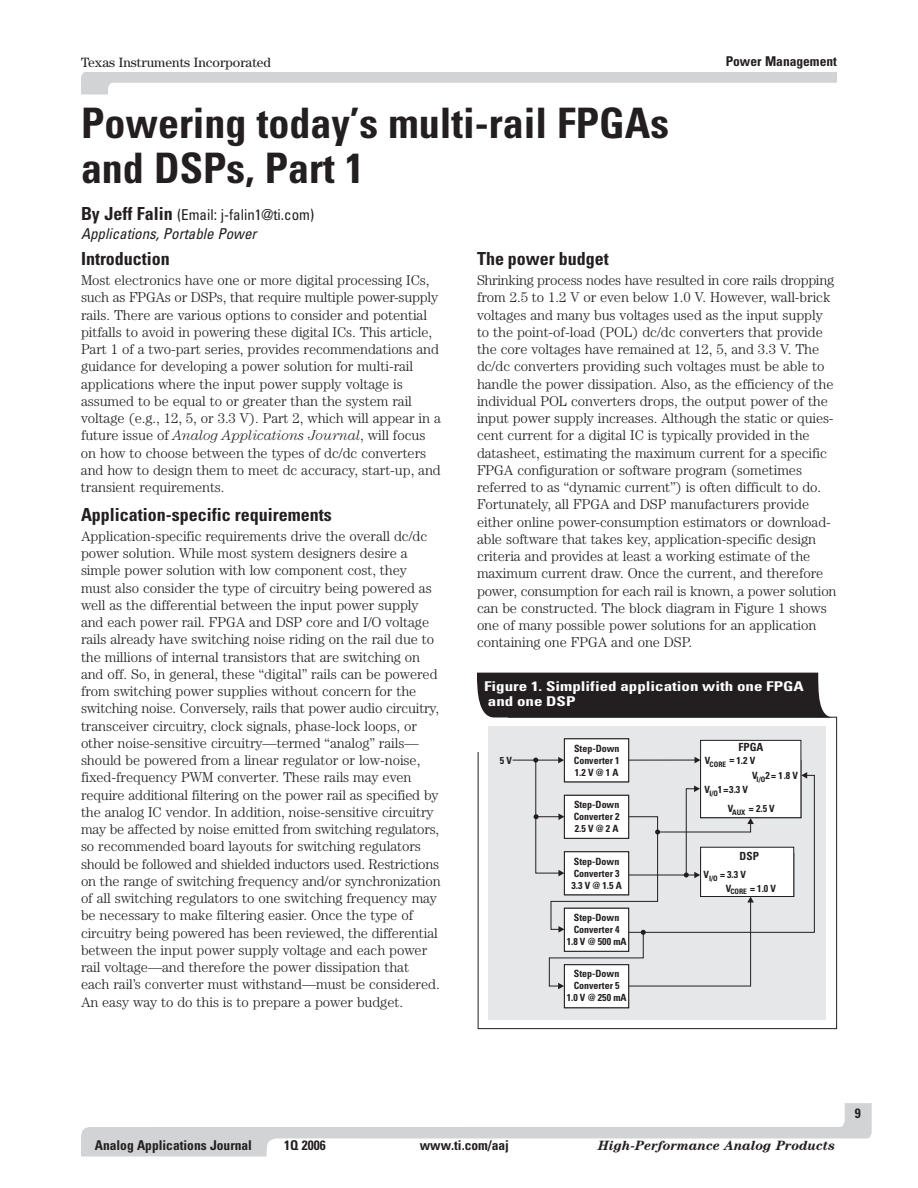
<style>
.page{position:relative;width:918px;height:1188px;background:#fff}
.page>*{position:absolute;margin:0;border:0;box-sizing:border-box;transform-origin:0 0}
.t1{font:700 condensed 42px/45px "Univers";color:#231f20}
.t2{font:700 condensed 18px "Univers";color:#231f20}
.t3{font:italic condensed 15px/19.5px "Univers";color:#231f20}
.t4{font:300 14.25px/17.2px "Century";letter-spacing:-.005em;color:#231f20}
.t5{font:700 condensed 13.5px "Univers";color:#231f20}
.t6{font:700 condensed 13.5px/15px "Univers";color:#fff;scale:1.26 1}
.t7{font:italic 700 13.5px "Century";color:#231f20}
.t8{font:13.5px "Century";color:#231f20}
.t9{font:700 condensed 11.25px "Univers";color:#231f20}
.t10{font:700 condensed 9.9px/12.1px "Univers";color:#231f20;text-align:justify}
.t11{font:700 condensed 7.5px "Univers";color:#231f20}
.s1{font-weight:700;font-style:normal;font-size:18px}
.s2{font-style:normal}
.s3{font-style:italic}
</style>
<div class="page">
<svg style="left:81px;top:72px;width:756px;height:22px"></svg>
<svg style="left:81px;top:1103px;width:791px;height:53px"></svg>
<div style="left:283px;top:1139px;width:554px;height:17px;background:#fff"></div>
<div style="left:488px;top:726px;width:338px;height:294px;background:#e6e7e8"></div>
<div style="left:564px;top:738px;width:65px;height:44px;background:#fff;border:1px solid #231f20"></div>
<div style="left:564px;top:964px;width:65px;height:44px;background:#fff;border:1px solid #231f20"></div>
<div style="left:700px;top:740px;width:101px;height:78px;background:#fff;border:1px solid #231f20"></div>
<hr style="left:513px;top:760px;width:46px;height:1px;background:#231f20">
<svg style="left:533px;top:757px;width:282px;height:232px"></svg>
<div style="left:477px;top:673px;width:357px;height:45px;background:#231f20"></div>
<p class="t8" style="left:81px;top:57px;width:192px">Texas Instruments Incorporated</p>
<p class="t5" style="left:726px;top:56px;width:113px">Power Management</p>
<h1 class="t1" style="left:81px;top:105px;width:590px">Powering today’s multi-rail FPGAs and DSPs, Part 1</h1>
<p class="t3" style="left:81px;top:206px;width:235px"><span class="s1">By Jeff Falin</span> <span class="s2">(Email: j-falin1@ti.com)<br></span>Applications,Portable Power</p>
<p class="t2" style="left:81px;top:252px;width:90px">Introduction</p>
<p class="t4" style="left:81px;top:273px;width:361px">Most electronics have one or more digital processing ICs, such as FPGAs or DSPs, that require multiple power-supply rails. There are various options to consider and potential pitfalls to avoid in powering these digital ICs. This article, Part 1 of a two-part series, provides recommendations and guidance for developing a power solution for multi-rail applications where the input power supply voltage is assumed to be equal to or greater than the system rail voltage (e.g., 12, 5, or 3.3 V). Part 2, which will appear in a future issue of <span class="s3">Analog Applications Journal</span>, will focus on how to choose between the types of dc/dc converters and how to design them to meet dc accuracy, start-up, and transient requirements.</p>
<p class="t2" style="left:81px;top:508px;width:252px">Application-specific requirements</p>
<p class="t4" style="left:81px;top:529px;width:361px">Application-specific requirements drive the overall dc/dc power solution. While most system designers desire a simple power solution with low component cost, they must also consider the type of circuitry being powered as well as the differential between the input power supply and each power rail. FPGA and DSP core and I/O voltage rails already have switching noise riding on the rail due to the millions of internal transistors that are switching on and off. So, in general, these “digital” rails can be powered from switching power supplies without concern for the switching noise. Conversely, rails that power audio circuitry, transceiver circuitry, clock signals, phase-lock loops, or other noise-sensitive circuitry—termed “analog” rails— should be powered from a linear regulator or low-noise, fixed-frequency PWM converter. These rails may even require additional filtering on the power rail as specified by the analog IC vendor. In addition, noise-sensitive circuitry may be affected by noise emitted from switching regulators, so recommended board layouts for switching regulators should be followed and shielded inductors used. Restrictions on the range of switching frequency and/or synchronization of all switching regulators to one switching frequency may be necessary to make filtering easier. Once the type of circuitry being powered has been reviewed, the differential between the input power supply voltage and each power rail voltage—and therefore the power dissipation that each rail’s converter must withstand—must be considered.<br>An easy way to do this is to prepare a power budget.</p>
<p class="t2" style="left:477px;top:252px;width:133px">The power budget</p>
<p class="t4" style="left:477px;top:273px;width:361px">Shrinking process nodes have resulted in core rails dropping from 2.5 to 1.2 V or even below 1.0 V. However, wall-brick voltages and many bus voltages used as the input supply to the point-of-load (POL) dc/dc converters that provide the core voltages have remained at 12, 5, and 3.3 V. The dc/dc converters providing such voltages must be able to handle the power dissipation. Also, as the efficiency of the individual POL converters drops, the output power of the input power supply increases. Although the static or quies&shy;cent current for a digital IC is typically provided in the datasheet, estimating the maximum current for a specific FPGA configuration or software program (sometimes referred to as “dynamic current”) is often difficult to do.<br>Fortunately, all FPGA and DSP manufacturers provide either online power-consumption estimators or download&shy;able software that takes key, application-specific design criteria and provides at least a working estimate of the maximum current draw. Once the current, and therefore power, consumption for each rail is known, a power solution can be constructed. The block diagram in Figure 1 shows one of many possible power solutions for an application containing one FPGA and one DSP.</p>
<p class="t6" style="left:484px;top:680px;width:255px">Figure 1. Simplified application with one FPGA and one DSP</p>
<p class="t10" style="left:500px;top:755px;width:14px">5 V</p>
<p class="t10" style="left:574px;top:743px;width:47px">Step-Down Converter 1<br>1.2 V @ 1 A</p>
<p class="t10" style="left:574px;top:799px;width:47px">Step-Down Converter 2<br>2.5 V @ 2 A</p>
<p class="t10" style="left:571px;top:856px;width:52px;text-align:left">Step-Down<br>Converter 3<br>3.3 V @ 1.5 A</p>
<p class="t10" style="left:567px;top:912px;width:61px;text-align:center">Step-Down<br>Converter 4<br>1.8 V @ 500 mA</p>
<p class="t10" style="left:567px;top:969px;width:61px;text-align:center">Step-Down<br>Converter 5<br>1.0 V @ 250 mA</p>
<p class="t9" style="left:739px;top:743px;width:26px">FPGA</p>
<p class="t10" style="left:705px;top:755px;width:52px">V<sub>CORE</sub> = 1.2 V</p>
<p class="t10" style="left:705px;top:785px;width:19px">V 1</p>
<p class="t10" style="left:757px;top:771px;width:43px"><sub>I/O</sub> = 1.8 V</p>
<p class="t10" style="left:752px;top:771px;width:19px">V 2</p>
<p class="t10" style="left:709px;top:785px;width:40px"><sub>I/O</sub> =3.3 V</p>
<p class="t10" style="left:728px;top:804px;width:7px">V</p>
<p class="t10" style="left:749px;top:804px;width:27px">= 2.5 V</p>
<p class="t11" style="left:732px;top:809px;width:15px">AUX</p>
<p class="t9" style="left:740px;top:852px;width:21px">DSP</p>
<p class="t10" style="left:704px;top:869px;width:44px">V = 3.3 V</p>
<p class="t11" style="left:709px;top:875px;width:10px">I/O</p>
<p class="t10" style="left:726px;top:883px;width:7px">V</p>
<p class="t10" style="left:750px;top:883px;width:27px">= 1.0 V</p>
<p class="t11" style="left:730px;top:889px;width:18px">CORE</p>
<p class="t5" style="left:95px;top:1140px;width:159px">Analog Applications Journal</p>
<p class="t5" style="left:284px;top:1141px;width:43px">1Q 2006</p>
<p class="t5" style="left:420px;top:1141px;width:91px">www.ti.com/aaj</p>
<p class="t7" style="left:598px;top:1141px;width:239px">High-Performance Analog Products</p>
<p class="t5" style="left:855px;top:1108px;width:7px">9</p>
</div>
